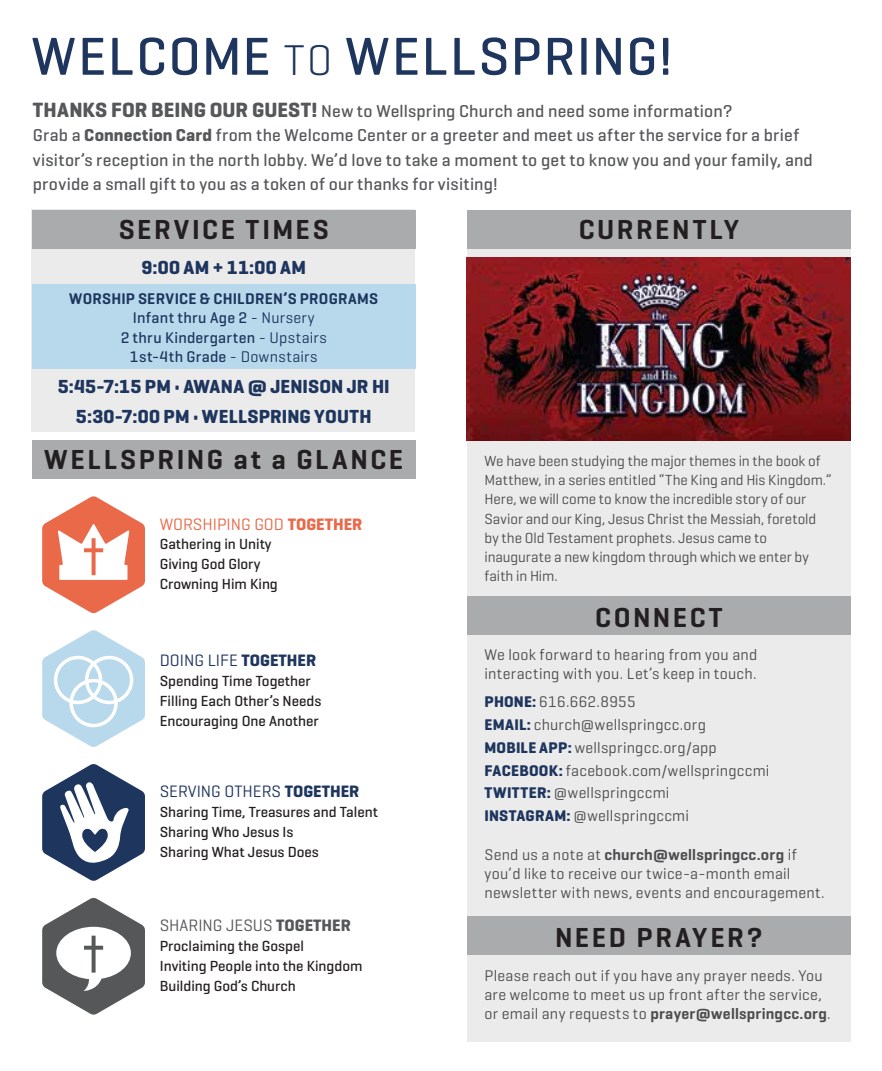
<style>
.page{position:relative;width:882px;height:1071px;background:#fff}
.page>*{position:absolute;margin:0;border:0;box-sizing:border-box;transform-origin:0 0}
.t1{font:500 54.25px "Geogrotesque";letter-spacing:.03em;color:#1e355e}
.t2{font:600 28px "Geogrotesque";letter-spacing:.09em;color:#231f20}
.t3{font:700 19.25px/29.8px "Geogrotesque";letter-spacing:.01em;color:#1e355e;text-align:center}
.t4{font:500 17.5px/24.5px "Geogrotesque";letter-spacing:.01em;color:#555759}
.t5{font:16.8px "Geogrotesque";color:#1e355e}
.t6{font:16.8px "Geogrotesque";color:#e96949}
.t7{font:16.8px "Geogrotesque";color:#555759}
.t8{font:15.75px/19.2px "Geogrotesque";letter-spacing:.02em;color:#4d4d4f}
.t9{font:500 15.75px/19.2px "Geogrotesque";letter-spacing:.025em;color:#1e355e;text-align:center}
.t10{font:14.88px/19.2px "Geogrotesque";letter-spacing:-.005em;color:#4d4d4f}
.t11{font:500 14.88px/19.8px "Geogrotesque";color:#231f20}
.s1{font-weight:300;font-size:43.75px}
.s2{font-weight:700;font-size:21px}
.s3{font-weight:700}
.s4{font-weight:600}
.s5{font-weight:400}
.s6{font-weight:700;color:#1e355e}
</style>
<div class="page">
<div style="left:31px;top:210px;width:384px;height:220px;background:#ebebeb"></div>
<div style="left:32px;top:285px;width:384px;height:84px;background:#b8d9eb"></div>
<div style="left:32px;top:210px;width:384px;height:38px;background:#aaabac"></div>
<div style="left:32px;top:441px;width:384px;height:38px;background:#aaabac"></div>
<svg style="left:42px;top:496px;width:103px;height:117px"></svg>
<svg style="left:42px;top:630px;width:103px;height:117px"></svg>
<svg style="left:42px;top:898px;width:103px;height:117px"></svg>
<svg style="left:42px;top:764px;width:103px;height:117px"></svg>
<div style="left:31px;top:369px;width:384px;height:63px;background:#ebebeb"></div>
<div style="left:467px;top:210px;width:384px;height:832px;background:#ebebeb"></div>
<div style="left:467px;top:596px;width:384px;height:38px;background:#aaabac"></div>
<div style="left:467px;top:916px;width:384px;height:39px;background:#aaabac"></div>
<div style="left:467px;top:210px;width:384px;height:38px;background:#aaabac"></div>
<img style="left:467px;top:257px;width:384px;height:184px">
<h1 class="t1" style="left:31px;top:22px;width:643px">WELCOME <span class="s1">TO</span> WELLSPRING!</h1>
<p class="t4" style="left:33px;top:98px;width:782px"><span class="s2">THANKS FOR BEING OUR GUEST!</span> New to Wellspring Church and need some information?<br>Grab a <span class="s3">Connection Card</span> from the Welcome Center or a greeter and meet us after the service for a brief visitor’s reception in the north lobby. We’d love to take a moment to get to know you and your family, and provide a small gift to you as a token of our thanks for visiting!</p>
<h2 class="t2" style="left:119px;top:212px;width:212px">SERVICE TIMES</h2>
<p class="t3" style="left:142px;top:253px;width:166px">9:00 AM + 11:00 AM</p>
<p class="t9" style="left:69px;top:289px;width:311px"><span class="s4">WORSHIP SERVICE &amp; CHILDREN’S PROGRAMS<br></span>Infant thru Age 2 <span class="s5">- Nursery<br></span>2 thru Kindergarten <span class="s5">- Upstairs<br></span>1st-4th Grade <span class="s5">- Downstairs</span></p>
<p class="t3" style="left:58px;top:372px;width:333px">5:45-7:15 PM • AWANA @ JENISON JR HI<br>5:30-7:00 PM • WELLSPRING YOUTH</p>
<h2 class="t2" style="left:44px;top:442px;width:361px">WELLSPRING at a GLANCE</h2>
<p class="t6" style="left:160px;top:513px;width:204px">WORSHIPING GOD <span class="s3">TOGETHER</span></p>
<p class="t11" style="left:160px;top:534px;width:120px">Gathering in Unity<br>Giving God Glory<br>Crowning Him King</p>
<p class="t5" style="left:160px;top:650px;width:158px">DOING LIFE <span class="s3">TOGETHER</span></p>
<p class="t11" style="left:160px;top:671px;width:163px">Spending Time Together<br>Filling Each Other’s Needs<br>Encouraging One Another</p>
<p class="t5" style="left:160px;top:781px;width:201px">SERVING OTHERS <span class="s3">TOGETHER</span></p>
<p class="t11" style="left:160px;top:802px;width:220px">Sharing Time, Treasures and Talent<br>Sharing Who Jesus Is<br>Sharing What Jesus Does</p>
<p class="t7" style="left:160px;top:915px;width:193px">SHARING JESUS <span class="s3">TOGETHER</span></p>
<p class="t11" style="left:160px;top:936px;width:204px">Proclaiming the Gospel<br>Inviting People into the Kingdom<br>Building God’s Church</p>
<h2 class="t2" style="left:579px;top:212px;width:162px">CURRENTLY</h2>
<p class="t10" style="left:484px;top:451px;width:349px">We have been studying the major themes in the book of Matthew, in a series entitled “The King and His Kingdom.” Here, we will come to know the incredible story of our Savior and our King, Jesus Christ the Messiah, foretold by the Old Testament prophets. Jesus came to inaugurate a new kingdom through which we enter by faith in Him.</p>
<h2 class="t2" style="left:595px;top:600px;width:129px">CONNECT</h2>
<p class="t8" style="left:484px;top:645px;width:274px">We look forward to hearing from you and interacting with you. Let’s keep in touch.</p>
<p class="t8" style="left:484px;top:690px;width:287px;line-height:22.8px"><span class="s6">PHONE:</span> 616.662.8955<br><span class="s6">EMAIL:</span> church@wellspringcc.org<br><span class="s6">MOBILE APP:</span> wellspringcc.org/app<br><span class="s6">FACEBOOK:</span> facebook.com/wellspringccmi<br><span class="s6">TWITTER:</span> @wellspringccmi<br><span class="s6">INSTAGRAM:</span> @wellspringccmi</p>
<p class="t8" style="left:484px;top:844px;width:342px">Send us a note at <span class="s4">church@wellspringcc.org</span> if you’d like to receive our twice-a-month email newsletter with news, events and encouragement.</p>
<h2 class="t2" style="left:555px;top:920px;width:209px">NEED PRAYER?</h2>
<p class="t8" style="left:484px;top:965px;width:348px">Please reach out if you have any prayer needs. You are welcome to meet us up front after the service, or email any requests to <span class="s4">prayer@wellspringcc.org</span>.</p>
</div>
